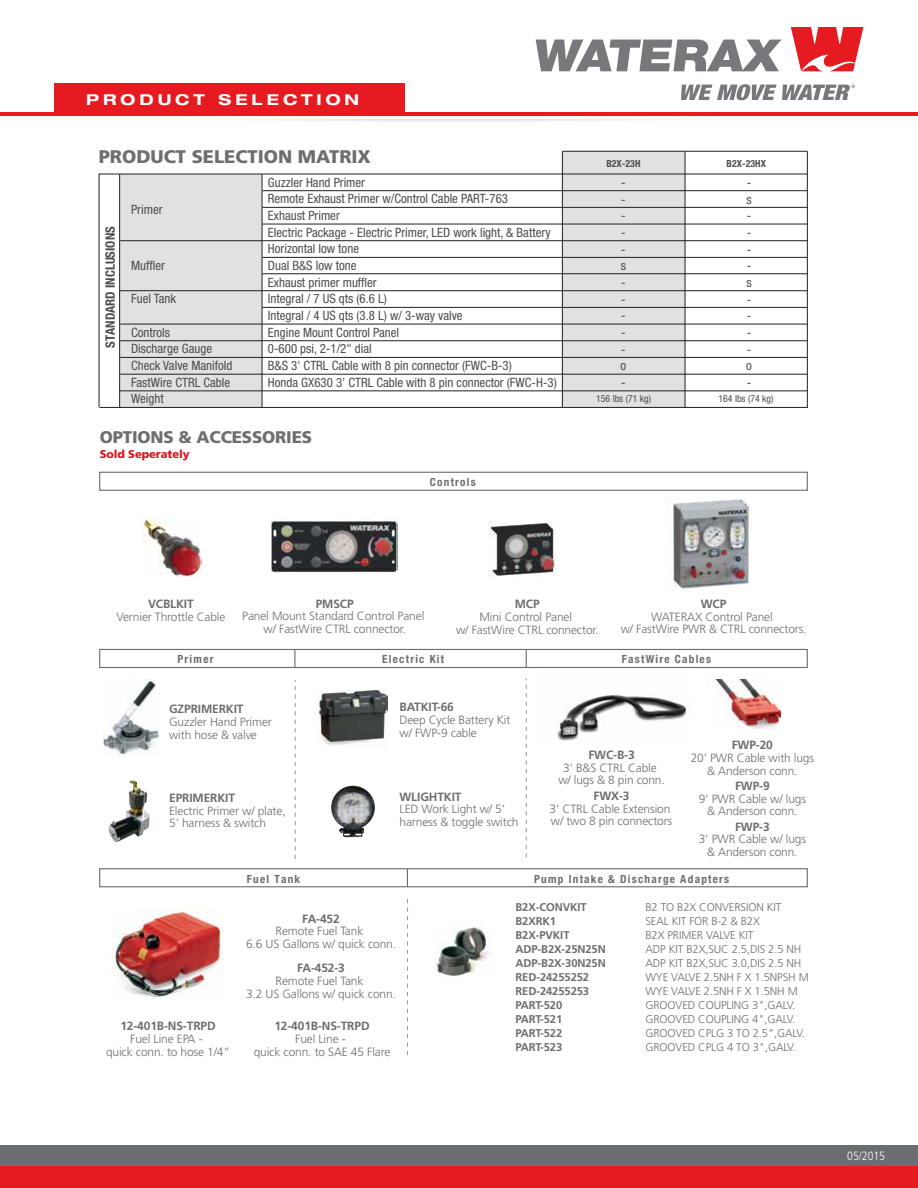
<style>
.page{position:relative;width:918px;height:1188px;background:#fff}
.page>*{position:absolute;margin:0;border:0;box-sizing:border-box;transform-origin:0 0}
.t1{font:900 18.3px "Frutiger";color:#6d6e71}
.t2{font:900 16.95px "Frutiger";letter-spacing:-.01em;color:#6d6e71}
.t3{font:700 condensed 16.95px "Helvetica Neue";letter-spacing:.05em;color:#fff}
.t4{font:700 expanded 15px "Helvetica Neue";letter-spacing:.25em;color:#fff;scale:1.05 1}
.t5{font:condensed 12.9px/16.6px "Helvetica Neue";color:#4d4d4f}
.t6{font:700 condensed 12.9px "Helvetica Neue";color:#4d4d4f}
.t7{font:300 12px/12.6px "Frutiger";letter-spacing:-.01em;color:#6d6e71;text-align:center}
.t8{font:300 condensed 12px "Frutiger";color:#fff}
.t9{font:300 11.25px/14.1px "Frutiger";letter-spacing:-.01em;color:#6d6e71}
.t10{font:700 11.25px/14.1px "Frutiger";letter-spacing:-.01em;color:#6d6e71}
.t11{font:700 condensed 11.25px "Helvetica Neue";letter-spacing:.11em;color:#6d6e71}
.t12{font:900 11.25px "Frutiger";letter-spacing:-.01em;color:#d51920}
.t13{font:condensed 9.9px "Helvetica Neue";color:#4d4d4f}
.t14{font:700 condensed 9.9px "Helvetica Neue";color:#4d4d4f}
.s1{font-weight:700}
</style>
<div class="page">
<div style="left:54px;top:83px;width:351px;height:32px;background:#e51b21"></div>
<div style="left:0;top:1145px;width:918px;height:21px;background:#6c6d70"></div>
<hr style="left:0;top:112px;width:918px;height:3px;background:#e51b21">
<div style="left:0;top:1166px;width:918px;height:22px;background:#e51b21"></div>
<svg style="left:536px;top:40px;width:245px;height:31px"></svg>
<svg style="left:791px;top:27px;width:72px;height:44px"></svg>
<svg style="left:681px;top:84px;width:174px;height:16px"></svg>
<img style="left:555px;top:695px;width:135px;height:46px">
<div style="left:562px;top:151px;width:123px;height:257px;background:#e0e1e2"></div>
<svg style="left:99px;top:174px;width:708px;height:234px"></svg>
<hr style="left:262px;top:190px;width:545px;height:1px;background:#231f20">
<hr style="left:262px;top:207px;width:545px;height:1px;background:#231f20">
<hr style="left:262px;top:224px;width:545px;height:1px;background:#231f20">
<hr style="left:120px;top:240px;width:687px;height:1px;background:#231f20">
<hr style="left:262px;top:257px;width:545px;height:1px;background:#231f20">
<hr style="left:262px;top:273px;width:545px;height:1px;background:#231f20">
<hr style="left:120px;top:290px;width:687px;height:1px;background:#231f20">
<hr style="left:262px;top:307px;width:545px;height:1px;background:#231f20">
<hr style="left:120px;top:324px;width:687px;height:1px;background:#231f20">
<hr style="left:120px;top:340px;width:687px;height:1px;background:#231f20">
<hr style="left:120px;top:357px;width:687px;height:1px;background:#231f20">
<hr style="left:807px;top:151px;width:1px;height:257px;background:#231f20">
<hr style="left:562px;top:151px;width:1px;height:256px;background:#231f20">
<hr style="left:120px;top:374px;width:687px;height:1px;background:#231f20">
<hr style="left:262px;top:174px;width:1px;height:233px;background:#231f20">
<hr style="left:120px;top:391px;width:687px;height:1px;background:#231f20">
<hr style="left:562px;top:151px;width:245px;height:1px;background:#231f20">
<hr style="left:685px;top:151px;width:1px;height:257px;background:#231f20">
<img style="left:709px;top:679px;width:72px;height:51px">
<svg style="left:526px;top:679px;width:1px;height:179px"></svg>
<div style="left:99px;top:472px;width:709px;height:19px;border:1px solid #6b6c6f"></div>
<img style="left:317px;top:689px;width:70px;height:57px">
<img style="left:331px;top:786px;width:44px;height:51px">
<img style="left:108px;top:780px;width:42px;height:62px">
<img style="left:103px;top:679px;width:56px;height:76px">
<div style="left:99px;top:649px;width:709px;height:19px;border:1px solid #6b6c6f"></div>
<svg style="left:294px;top:649px;width:1px;height:18px"></svg>
<svg style="left:526px;top:649px;width:1px;height:18px"></svg>
<svg style="left:295px;top:680px;width:1px;height:179px"></svg>
<div style="left:99px;top:868px;width:709px;height:19px;border:1px solid #6b6c6f"></div>
<img style="left:142px;top:517px;width:59px;height:59px">
<hr style="left:100px;top:407px;width:708px;height:1px;background:#231f20">
<img style="left:111px;top:908px;width:113px;height:89px">
<svg style="left:407px;top:899px;width:1px;height:156px"></svg>
<svg style="left:407px;top:869px;width:1px;height:18px"></svg>
<img style="left:435px;top:926px;width:56px;height:52px">
<img style="left:488px;top:522px;width:68px;height:55px">
<img style="left:667px;top:498px;width:82px;height:91px">
<img style="left:271px;top:519px;width:127px;height:53px">
<p class="t3" style="left:136px;top:85px;width:156px">PRODUCT SELECTION</p>
<p class="t4" style="left:86px;top:90px;width:261px">PRODUCT SELECTION</p>
<p class="t1" style="left:99px;top:145px;width:274px">PRODUCT SELECTION MATRIX</p>
<p class="t6" style="left:102px;top:348px;width:123px;rotate:-90deg">STANDARD INCLUSIONS</p>
<p class="t5" style="left:131px;top:201px;width:33px">Primer</p>
<p class="t5" style="left:131px;top:257px;width:35px">Muffler</p>
<p class="t5" style="left:131px;top:290px;width:47px">Fuel Tank</p>
<p class="t5" style="left:131px;top:324px;width:103px">Controls<br>Discharge Gauge<br>Check Valve Manifold<br>FastWire CTRL Cable<br>Weight</p>
<p class="t5" style="left:268px;top:174px;width:290px">Guzzler Hand Primer<br>Remote Exhaust Primer w/Control Cable PART-763<br>Exhaust Primer<br>Electric Package - Electric Primer, LED work light, &amp; Battery<br>Horizontal low tone<br>Dual B&amp;S low tone<br>Exhaust primer muffler<br>Integral / 7 US qts (6.6 L)<br>Integral / 4 US qts (3.8 L) w/ 3-way valve<br>Engine Mount Control Panel<br>0-600 psi, 2-1/2" dial<br>B&amp;S 3' CTRL Cable with 8 pin connector (FWC-B-3)<br>Honda GX630 3’ CTRL Cable with 8 pin connector (FWC-H-3)</p>
<p class="t2" style="left:100px;top:426px;width:214px">OPTIONS &amp; ACCESSORIES</p>
<p class="t12" style="left:100px;top:447px;width:92px">Sold Seperately</p>
<p class="t11" style="left:430px;top:475px;width:47px">Controls</p>
<p class="t14" style="left:606px;top:158px;width:36px">B2X-23H</p>
<p class="t14" style="left:727px;top:158px;width:41px">B2X-23HX</p>
<p class="t5" style="left:621px;top:174px;width:7px;text-align:justify">- - - - - s - - - - - o -</p>
<p class="t5" style="left:746px;top:174px;width:7px;text-align:justify">- s - - - - s - - - - o -</p>
<p class="t13" style="left:596px;top:393px;width:56px">156 lbs (71 kg)</p>
<p class="t13" style="left:719px;top:393px;width:56px">164 lbs (74 kg)</p>
<p class="t7" style="left:117px;top:598px;width:110px"><span class="s1">VCBLKIT<br></span>Vernier Throttle Cable</p>
<p class="t7" style="left:242px;top:597px;width:184px"><span class="s1">PMSCP<br></span>Panel Mount Standard Control Panel w/ FastWire CTRL connector.</p>
<p class="t7" style="left:456px;top:598px;width:144px"><span class="s1">MCP<br></span>Mini Control Panel<br>w/ FastWire CTRL connector.</p>
<p class="t7" style="left:621px;top:598px;width:187px"><span class="s1">WCP<br></span>WATERAX Control Panel<br>w/ FastWire PWR &amp; CTRL connectors.</p>
<p class="t11" style="left:178px;top:652px;width:38px">Primer</p>
<p class="t7" style="left:169px;top:703px;width:104px;text-align:left"><span class="s1">GZPRIMERKIT<br></span>Guzzler Hand Primer with hose &amp; valve</p>
<p class="t7" style="left:169px;top:792px;width:118px;text-align:left"><span class="s1">EPRIMERKIT<br></span>Electric Primer w/ plate,<br>5’ harness &amp; switch</p>
<p class="t11" style="left:382px;top:652px;width:64px">Electric Kit</p>
<p class="t11" style="left:622px;top:652px;width:91px">FastWire Cables</p>
<p class="t7" style="left:400px;top:701px;width:112px;text-align:left"><span class="s1">BATKIT-66<br></span>Deep Cycle Battery Kit w/ FWP-9 cable</p>
<p class="t7" style="left:400px;top:790px;width:121px;text-align:left"><span class="s1">WLIGHTKIT<br></span>LED Work Light w/ 5’ harness &amp; toggle switch</p>
<p class="t7" style="left:558px;top:749px;width:108px"><span class="s1">FWC-B-3<br></span>3' B&amp;S CTRL Cable w/ lugs &amp; 8 pin conn.</p>
<p class="t7" style="left:550px;top:789px;width:124px"><span class="s1">FWX-3<br></span>3' CTRL Cable Extension w/ two 8 pin connectors</p>
<p class="t7" style="left:691px;top:739px;width:125px"><span class="s1">FWP-20<br></span>20' PWR Cable with lugs &amp; Anderson conn.</p>
<p class="t7" style="left:699px;top:780px;width:109px"><span class="s1">FWP-9<br></span>9' PWR Cable w/ lugs &amp; Anderson conn.</p>
<p class="t7" style="left:699px;top:820px;width:109px"><span class="s1">FWP-3<br></span>3' PWR Cable w/ lugs &amp; Anderson conn.</p>
<p class="t11" style="left:247px;top:872px;width:55px">Fuel Tank</p>
<p class="t7" style="left:246px;top:912px;width:152px"><span class="s1">FA-452<br></span>Remote Fuel Tank<br>6.6 US Gallons w/ quick conn.</p>
<p class="t7" style="left:246px;top:962px;width:151px"><span class="s1">FA-452-3<br></span>Remote Fuel Tank<br>3.2 US Gallons w/ quick conn.</p>
<p class="t7" style="left:106px;top:1020px;width:126px"><span class="s1">12-401B-NS-TRPD<br></span>Fuel Line EPA -<br>quick conn. to hose 1/4”</p>
<p class="t7" style="left:254px;top:1020px;width:138px"><span class="s1">12-401B-NS-TRPD<br></span>Fuel Line -<br>quick conn. to SAE 45 Flare</p>
<p class="t11" style="left:534px;top:872px;width:197px">Pump Intake &amp; Discharge Adapters</p>
<p class="t10" style="left:515px;top:900px;width:92px">B2X-CONVKIT<br>B2XRK1<br>B2X-PVKIT<br>ADP-B2X-25N25N<br>ADP-B2X-30N25N<br>RED-24255252<br>RED-24255253<br>PART-520<br>PART-521<br>PART-522<br>PART-523</p>
<p class="t9" style="left:645px;top:900px;width:165px">B2 TO B2X CONVERSION KIT<br>SEAL KIT FOR B-2 &amp; B2X<br>B2X PRIMER VALVE KIT<br>ADP KIT B2X,SUC 2.5,DIS 2.5 NH<br>ADP KIT B2X,SUC 3.0,DIS 2.5 NH<br>WYE VALVE 2.5NH F X 1.5NPSH M<br>WYE VALVE 2.5NH F X 1.5NH M<br>GROOVED COUPLING 3",GALV.<br>GROOVED COUPLING 4",GALV.<br>GROOVED CPLG 3 TO 2.5",GALV.<br>GROOVED CPLG 4 TO 3",GALV.</p>
<p class="t8" style="left:847px;top:1149px;width:39px">05/2015</p>
</div>
